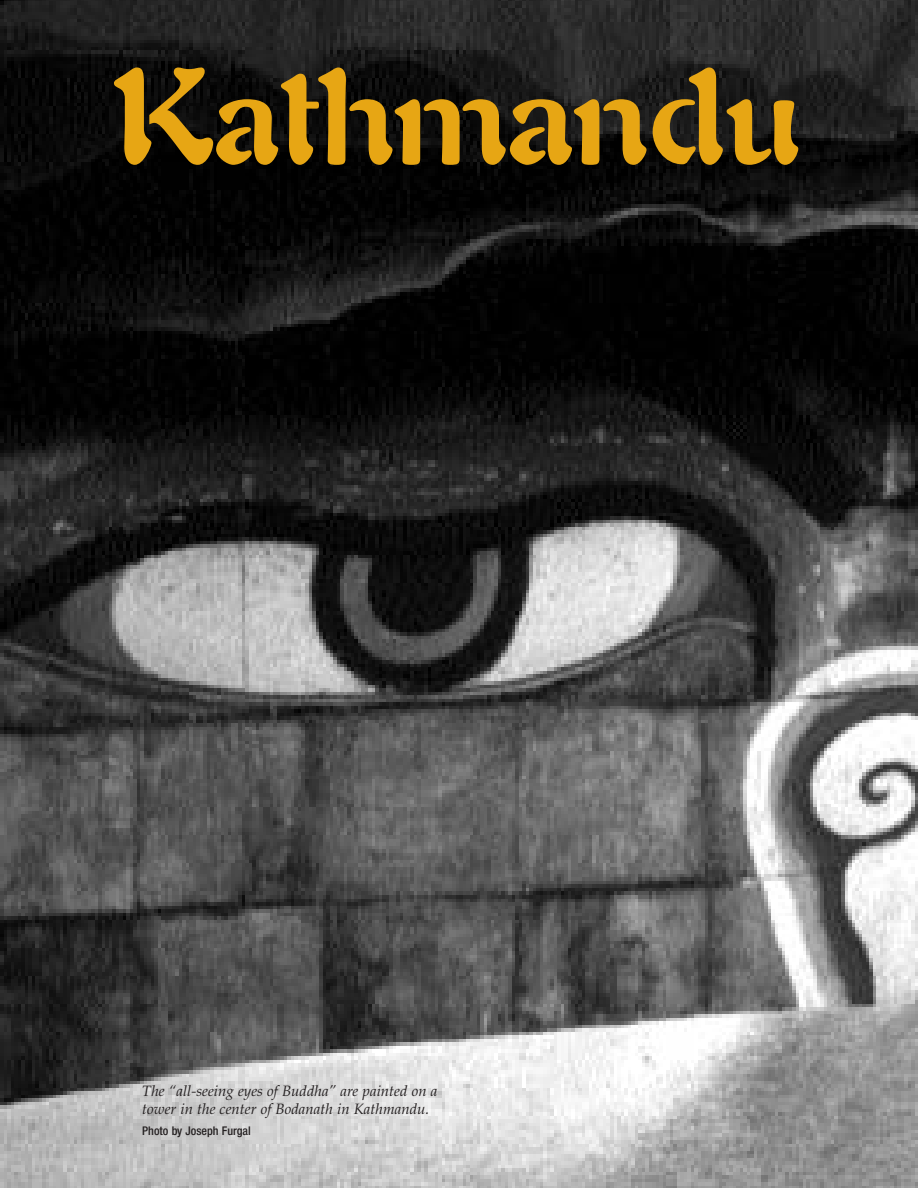
<style>
.page{position:relative;width:918px;height:1188px;background:#fff}
.page>*{position:absolute;margin:0;border:0;box-sizing:border-box;transform-origin:0 0}
.t1{font:700 134.4px "Auriol";color:#e7a614}
.t2{font:italic 15px/18px "Palatino";color:#231f20}
.t3{font:500 condensed 12px "Helvetica Neue";color:#231f20}
</style>
<div class="page">
<img style="left:0;top:0;width:918px;height:1188px">
<h1 class="t1" style="left:114px;top:68px;width:689px">Kathmandu</h1>
<p class="t2" style="left:142px;top:1084px;width:297px">The “all-seeing eyes of Buddha” are painted on a tower in the center of Bodanath in Kathmandu.</p>
<p class="t3" style="left:142px;top:1127px;width:110px">Photo by Joseph Furgal</p>
</div>
